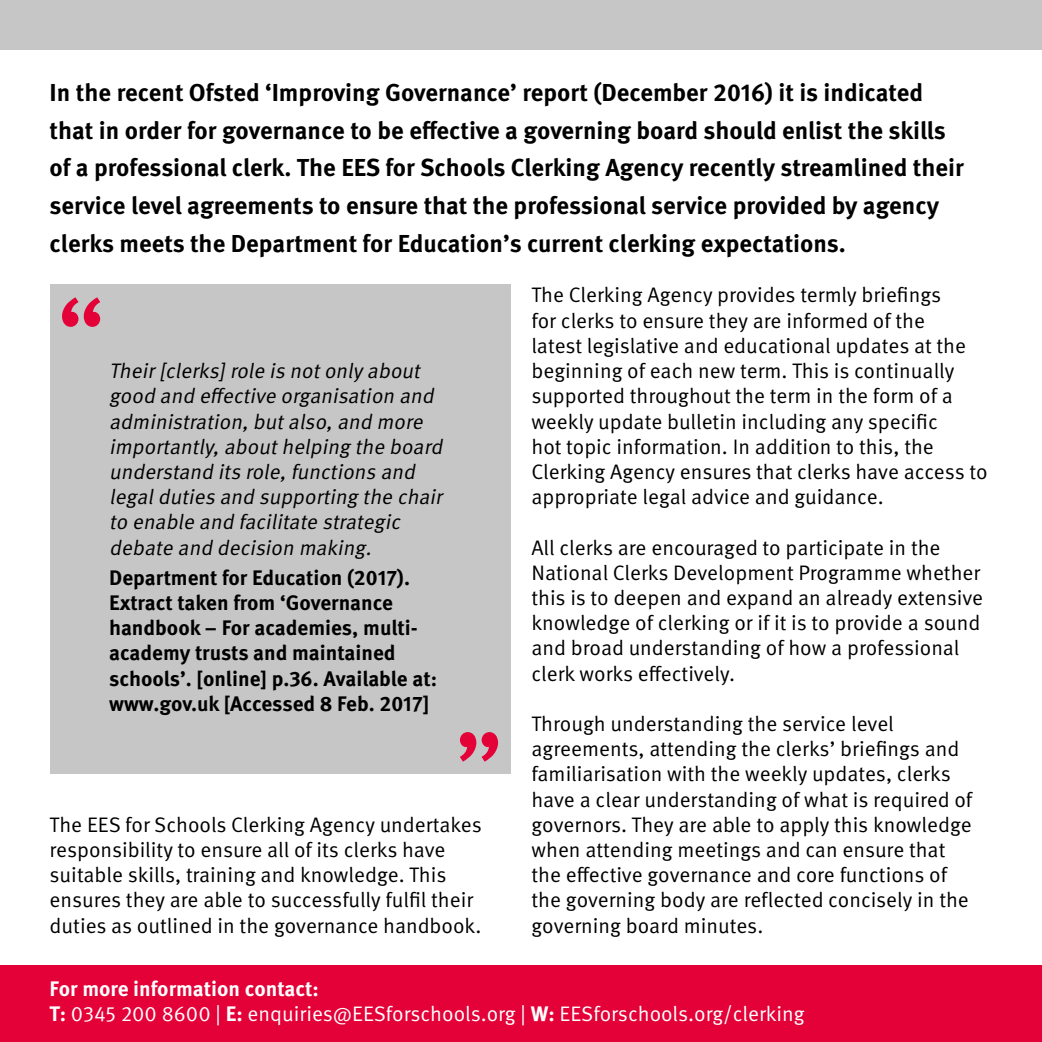
<style>
.page{position:relative;width:1042px;height:1042px;background:#fff}
.page>*{position:absolute;margin:0;border:0;box-sizing:border-box;transform-origin:0 0}
.t1{font:700 24.5px/37.8px "Meta OT";color:#000}
.t2{font:21px/25.2px "Meta OT Norm";color:#000}
.t3{font:italic 21px/25.2px "Meta OT Norm";color:#000}
.t4{font:700 21px/25.2px "Meta OT";color:#000}
.t5{font:21px "Meta OT Norm";color:#fff}
.t6{font:700 21px "Meta OT";color:#fff}
.s1{font-family:"Meta OT";font-weight:700}
</style>
<div class="page">
<div style="left:0;top:965px;width:1042px;height:77px;background:#e40138"></div>
<div style="left:0;top:0;width:1042px;height:50px;background:#c6c6c6"></div>
<div style="left:50px;top:285px;width:460px;height:489px;background:#c6c6c6"></div>
<svg style="left:62px;top:297px;width:38px;height:30px"></svg>
<svg style="left:460px;top:732px;width:38px;height:29px"></svg>
<p class="t1" style="left:50px;top:74px;width:916px">In the recent Ofsted ‘Improving Governance’ report (December 2016) it is indicated that in order for governance to be effective a governing board should enlist the skills of a professional clerk. The EES for Schools Clerking Agency recently streamlined their service level agreements to ensure that the professional service provided by agency clerks meets the Department for Education’s current clerking expectations.</p>
<p class="t3" style="left:109px;top:358px;width:339px">Their[clerks]role is notonly about good and effective organisation and administration,butalso,and more importantly,abouthelping the board understand its role,functions and legalduties and supporting the chair to enable and facilitate strategic debate and decision making.</p>
<p class="t4" style="left:109px;top:565px;width:329px">Department for Education (2017).<br>Extract taken from ‘Governance handbook – For academies, multi&shy;academy trusts and maintained schools’. [online] p.36. Available at: www.gov.uk [Accessed 8 Feb. 2017]</p>
<p class="t2" style="left:50px;top:812px;width:434px">The EES for Schools Clerking Agency undertakes responsibility to ensure all of its clerks have suitable skills, training and knowledge. This ensures they are able to successfully fulfil their duties as outlined in the governance handbook.</p>
<p class="t2" style="left:531px;top:283px;width:457px">The Clerking Agency provides termly briefings<br>for clerks to ensure they are informed of the<br>latest legislative and educational updates at the beginning of each new term. This is continually supported throughout the term in the form of a weekly update bulletin including any specific<br>hot topic information. In addition to this, the Clerking Agency ensures that clerks have access to appropriate legal advice and guidance.</p>
<p class="t2" style="left:531px;top:535px;width:453px">All clerks are encouraged to participate in the National Clerks Development Programme whether this is to deepen and expand an already extensive knowledge of clerking or if it is to provide a sound and broad understanding of how a professional clerk works effectively.</p>
<p class="t2" style="left:531px;top:711px;width:442px">Through understanding the service level agreements, attending the clerks’ briefings and familiarisation with the weekly updates, clerks have a clear understanding of what is required of governors. They are able to apply this knowledge when attending meetings and can ensure that the effective governance and core functions of the governing body are reflected concisely in the governing board minutes.</p>
<p class="t6" style="left:50px;top:975px;width:271px">For more information contact:</p>
<p class="t5" style="left:50px;top:1001px;width:756px"><span class="s1">T:</span> 0345 200 8600 | <span class="s1">E:</span> enquiries@EESforschools.org | <span class="s1">W:</span> EESforschools.org/clerking</p>
</div>
